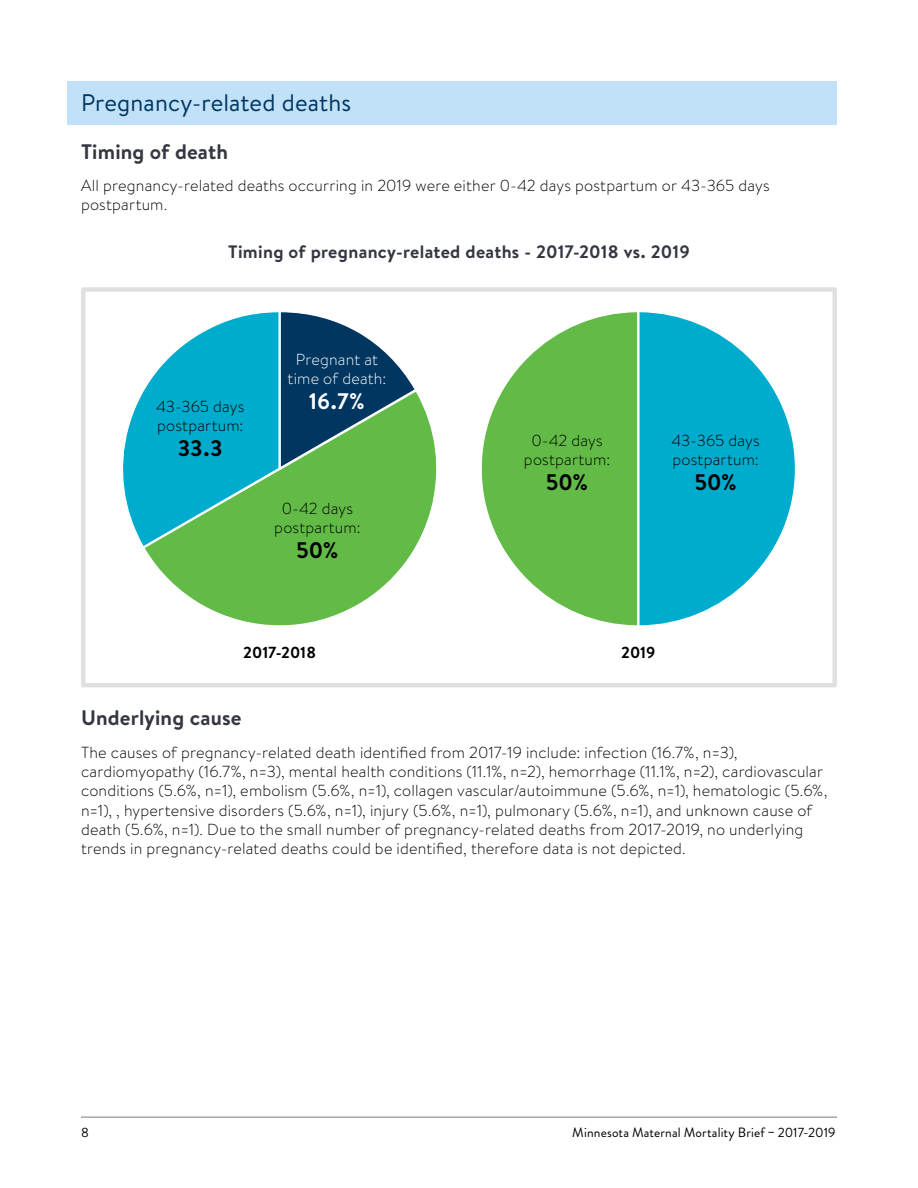
<style>
.page{position:relative;width:918px;height:1188px;background:#fff}
.page>*{position:absolute;margin:0;border:0;box-sizing:border-box;transform-origin:0 0}
.t1{font:24px "Brandon Text";letter-spacing:.005em;color:#003660}
.t2{font:700 22.5px "Brandon Text";color:#000}
.t3{font:700 22.5px "Brandon Text";color:#fff}
.t4{font:700 21px "Brandon Text";letter-spacing:.01em;color:#343741}
.t5{font:700 18px "Brandon Text";letter-spacing:.02em;color:#343741}
.t6{font:300 15.9px/19.2px "Brandon Text";letter-spacing:.01em;color:#000}
.t7{font:300 15.9px/19.2px "Brandon Text";letter-spacing:.01em;color:#fff;text-align:center}
.t8{font:700 15.9px "Brandon Text";color:#000}
.t9{font:13.5px "Brandon Grotesque";letter-spacing:.01em;color:#000}
</style>
<div class="page">
<div style="left:81px;top:287px;width:756px;height:400px;background:#fff;border:4px solid #dfe1df"></div>
<svg style="left:145px;top:392px;width:292px;height:234px;fill:#62bb46"></svg>
<svg style="left:123px;top:311px;width:293px;height:237px;background:#44a797"></svg>
<svg style="left:481px;top:312px;width:157px;height:314px;fill:#62bb46"></svg>
<svg style="left:639px;top:311px;width:157px;height:315px;fill:#00accd"></svg>
<hr style="left:81px;top:1116px;width:756px;height:2px;background:#a5a8ac">
<div style="left:68px;top:81px;width:769px;height:44px;background:#c0e1f7"></div>
<h3 class="t1" style="left:81px;top:87px;width:272px">Pregnancy-related deaths</h3>
<h4 class="t4" style="left:81px;top:137px;width:148px">Timing of death</h4>
<p class="t6" style="left:81px;top:176px;width:690px">All pregnancy-related deaths occurring in 2019 were either 0-42 days postpartum or 43-365 days postpartum.</p>
<h5 class="t5" style="left:228px;top:239px;width:463px">Timing of pregnancy-related deaths - 2017-2018 vs. 2019</h5>
<p class="t6" style="left:156px;top:396px;width:90px">43-365 days postpartum:</p>
<p class="t2" style="left:178px;top:432px;width:46px">33.3</p>
<p class="t7" style="left:288px;top:349px;width:100px">Pregnant at time of death:</p>
<p class="t3" style="left:309px;top:385px;width:57px">16.7%</p>
<p class="t6" style="left:274px;top:498px;width:88px;text-align:center">0-42 days postpartum:</p>
<p class="t2" style="left:296px;top:535px;width:44px">50%</p>
<p class="t6" style="left:524px;top:430px;width:88px;text-align:center">0-42 days postpartum:</p>
<p class="t2" style="left:546px;top:466px;width:44px">50%</p>
<p class="t6" style="left:671px;top:430px;width:90px">43-365 days postpartum:</p>
<p class="t2" style="left:694px;top:466px;width:44px">50%</p>
<p class="t8" style="left:243px;top:641px;width:74px">2017-2018</p>
<p class="t8" style="left:621px;top:641px;width:36px">2019</p>
<h4 class="t4" style="left:81px;top:703px;width:162px">Underlying cause</h4>
<p class="t6" style="left:81px;top:742px;width:748px">The causes of pregnancy-related death identified from 2017-19 include: infection (16.7%, n=3), cardiomyopathy (16.7%, n=3), mental health conditions (11.1%, n=2), hemorrhage (11.1%, n=2), cardiovascular conditions (5.6%, n=1), embolism (5.6%, n=1), collagen vascular/autoimmune (5.6%, n=1), hematologic (5.6%, n=1), , hypertensive disorders (5.6%, n=1), injury (5.6%, n=1), pulmonary (5.6%, n=1), and unknown cause of death (5.6%, n=1). Due to the small number of pregnancy-related deaths from 2017-2019, no underlying trends in pregnancy-related deaths could be identified, therefore data is not depicted.</p>
<p class="t9" style="left:81px;top:1123px;width:9px">8</p>
<p class="t9" style="left:572px;top:1123px;width:265px">Minnesota Maternal Mortality Brief − 2017-2019</p>
</div>
